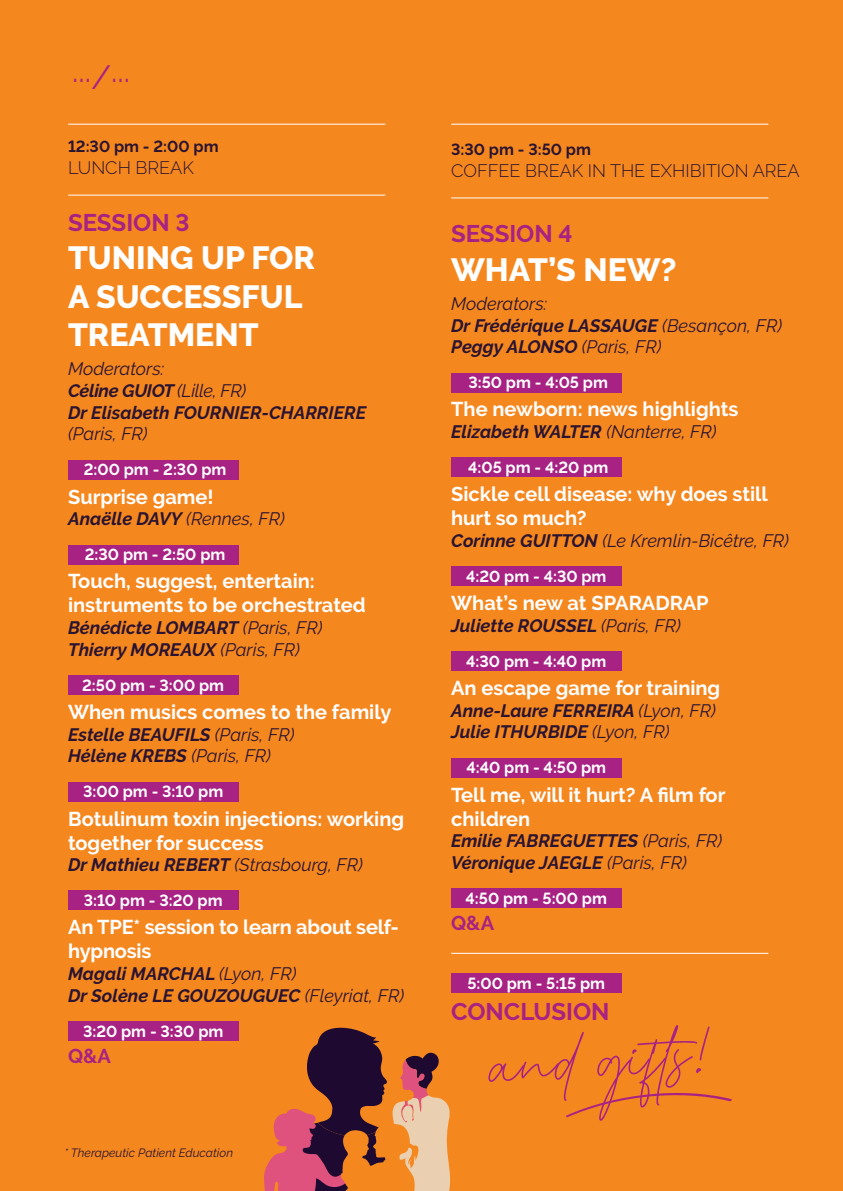
<style>
.page{position:relative;width:843px;height:1191px;background:#fff}
.page>*{position:absolute;margin:0;border:0;box-sizing:border-box;transform-origin:0 0}
.t1{font:82px "Luthon Southard Script";color:#a72283}
.t2{font:33.4px "Raleway";color:#a72283}
.t3{font:800 32px/38.4px "Raleway";color:#fff}
.t4{font:700 24px "Raleway";color:#a72283}
.t5{font:700 20px/24px "Raleway";color:#fff}
.t6{font:700 20px "Raleway";color:#a72283}
.t7{font:italic 700 18px/21.6px "Raleway";color:#2a1431}
.t8{font:italic 18px/21.6px "Raleway";color:#2a1431}
.t9{font:300 18px "Raleway";color:#2a1431}
.t10{font:700 16px "Raleway";color:#fff}
.t11{font:700 16px "Raleway";color:#2a1431}
.t12{font:italic 12px "Raleway";color:#2a1431}
.s1{font-weight:400}
.s2{font-weight:700}
</style>
<div class="page">
<div style="left:0;top:0;width:842px;height:1191px;background:#f5871f"></div>
<hr style="left:68px;top:124px;width:317px;height:1px;background:#fff">
<hr style="left:68px;top:195px;width:317px;height:1px;background:#fff">
<div style="left:68px;top:460px;width:170px;height:19px;background:#a72283"></div>
<div style="left:68px;top:544px;width:170px;height:20px;background:#a72283"></div>
<div style="left:68px;top:675px;width:170px;height:20px;background:#a72283"></div>
<div style="left:68px;top:781px;width:170px;height:20px;background:#a72283"></div>
<div style="left:68px;top:890px;width:170px;height:20px;background:#a72283"></div>
<div style="left:68px;top:1021px;width:170px;height:20px;background:#a72283"></div>
<hr style="left:451px;top:124px;width:317px;height:1px;background:#fff">
<hr style="left:451px;top:197px;width:317px;height:1px;background:#fff">
<div style="left:451px;top:372px;width:170px;height:20px;background:#a72283"></div>
<div style="left:451px;top:457px;width:170px;height:20px;background:#a72283"></div>
<div style="left:451px;top:566px;width:170px;height:20px;background:#a72283"></div>
<div style="left:451px;top:651px;width:170px;height:20px;background:#a72283"></div>
<div style="left:451px;top:758px;width:170px;height:19px;background:#a72283"></div>
<div style="left:451px;top:888px;width:170px;height:20px;background:#a72283"></div>
<hr style="left:451px;top:952px;width:317px;height:1px;background:#fff">
<div style="left:451px;top:973px;width:170px;height:20px;background:#a72283"></div>
<svg style="left:566px;top:1093px;width:166px;height:25px"></svg>
<svg style="left:264px;top:1027px;width:187px;height:164px"></svg>
<h2 class="t2" style="left:72px;top:51px;width:60px">.../...</h2>
<p class="t11" style="left:68px;top:138px;width:152px">12:30 pm - 2:00 pm</p>
<p class="t9" style="left:68px;top:157px;width:127px">LUNCH BREAK</p>
<h3 class="t4" style="left:68px;top:209px;width:123px">SESSION 3</h3>
<h3 class="t3" style="left:68px;top:239px;width:248px">TUNING UP FOR<br>A SUCCESSFUL<br>TREATMENT</h3>
<p class="t7" style="left:68px;top:358px;width:299px"><span class="s1">Moderators:<br></span>Céline GUIOT <span class="s1">(Lille, FR)<br></span>Dr Elisabeth FOURNIER-CHARRIERE</p>
<p class="t8" style="left:68px;top:423px;width:81px">(Paris, FR)</p>
<p class="t10" style="left:84px;top:460px;width:144px">2:00 pm - 2:30 pm</p>
<p class="t5" style="left:68px;top:484px;width:147px">Surprise game!</p>
<p class="t7" style="left:68px;top:508px;width:218px">Anaëlle DAVY <span class="s1">(Rennes, FR)</span></p>
<p class="t10" style="left:85px;top:545px;width:142px">2:30 pm - 2:50 pm</p>
<p class="t5" style="left:68px;top:569px;width:299px">Touch, suggest, entertain: instruments to be orchestrated</p>
<p class="t7" style="left:68px;top:617px;width:256px">Bénédicte LOMBART <span class="s1">(Paris, FR)<br></span>Thierry MOREAUX <span class="s1">(Paris, FR)</span></p>
<p class="t10" style="left:82px;top:676px;width:143px">2:50 pm - 3:00 pm</p>
<p class="t5" style="left:68px;top:700px;width:325px">When musics comes to the family</p>
<p class="t7" style="left:68px;top:723px;width:228px">Estelle BEAUFILS <span class="s1">(Paris, FR)<br></span>Hélène KREBS <span class="s1">(Paris, FR)</span></p>
<p class="t10" style="left:83px;top:782px;width:142px">3:00 pm - 3:10 pm</p>
<p class="t5" style="left:68px;top:806px;width:337px">Botulinum toxin injections: working together for success</p>
<p class="t7" style="left:68px;top:854px;width:296px">Dr Mathieu REBERT <span class="s1">(Strasbourg, FR)</span></p>
<p class="t10" style="left:84px;top:891px;width:140px">3:10 pm - 3:20 pm</p>
<p class="t5" style="left:68px;top:915px;width:332px">An TPE* session to learn about self&shy;hypnosis</p>
<p class="t7" style="left:68px;top:963px;width:337px">Magali MARCHAL <span class="s1">(Lyon, FR)<br></span>Dr Solène LE GOUZOUGUEC <span class="s1">(Fleyriat, FR)</span></p>
<p class="t10" style="left:83px;top:1021px;width:142px">3:20 pm - 3:30 pm</p>
<p class="t6" style="left:68px;top:1044px;width:44px">Q&amp;A</p>
<p class="t12" style="left:64px;top:1146px;width:170px">* Therapeutic Patient Education</p>
<p class="t11" style="left:451px;top:140px;width:141px">3:30 pm - 3:50 pm</p>
<p class="t9" style="left:451px;top:160px;width:350px">COFFEE BREAK IN THE EXHIBITION AREA</p>
<h3 class="t4" style="left:451px;top:220px;width:123px">SESSION 4</h3>
<h3 class="t3" style="left:451px;top:250px;width:227px">WHAT’S NEW?</h3>
<p class="t8" style="left:451px;top:293px;width:332px">Moderators:<br><span class="s2">Dr Frédérique LASSAUGE</span> (Besançon, FR)<br><span class="s2">Peggy ALONSO</span> (Paris, FR)</p>
<p class="t10" style="left:468px;top:373px;width:141px">3:50 pm - 4:05 pm</p>
<p class="t5" style="left:451px;top:397px;width:288px">The newborn: news highlights</p>
<p class="t7" style="left:451px;top:421px;width:267px">Elizabeth WALTER <span class="s1">(Nanterre, FR)</span></p>
<p class="t10" style="left:468px;top:458px;width:142px">4:05 pm - 4:20 pm</p>
<p class="t5" style="left:451px;top:482px;width:318px">Sickle cell disease: why does still hurt so much?</p>
<p class="t8" style="left:451px;top:530px;width:339px"><span class="s2">Corinne GUITTON</span> (Le Kremlin-Bicêtre, FR)</p>
<p class="t10" style="left:466px;top:567px;width:142px">4:20 pm - 4:30 pm</p>
<p class="t5" style="left:451px;top:591px;width:259px">What’s new at SPARADRAP</p>
<p class="t7" style="left:451px;top:615px;width:231px">Juliette ROUSSEL <span class="s1">(Paris, FR)</span></p>
<p class="t10" style="left:466px;top:652px;width:141px">4:30 pm - 4:40 pm</p>
<p class="t5" style="left:451px;top:676px;width:270px">An escape game for training</p>
<p class="t7" style="left:451px;top:699px;width:266px">Anne-Laure FERREIRA <span class="s1">(Lyon, FR)<br></span>Julie ITHURBIDE <span class="s1">(Lyon, FR)</span></p>
<p class="t10" style="left:466px;top:758px;width:141px">4:40 pm - 4:50 pm</p>
<p class="t5" style="left:451px;top:782px;width:275px">Tell me, will it hurt? A film for children</p>
<p class="t7" style="left:451px;top:830px;width:272px">Emilie FABREGUETTES <span class="s1">(Paris, FR)<br></span>Véronique JAEGLE <span class="s1">(Paris, FR)</span></p>
<p class="t10" style="left:465px;top:889px;width:143px">4:50 pm - 5:00 pm</p>
<p class="t6" style="left:451px;top:911px;width:44px">Q&amp;A</p>
<p class="t10" style="left:467px;top:974px;width:139px">5:00 pm - 5:15 pm</p>
<h3 class="t4" style="left:451px;top:997px;width:160px">CONCLUSION</h3>
<h1 class="t1" style="left:489px;top:1005px;width:221px;rotate:-3deg">and gifts!</h1>
</div>
